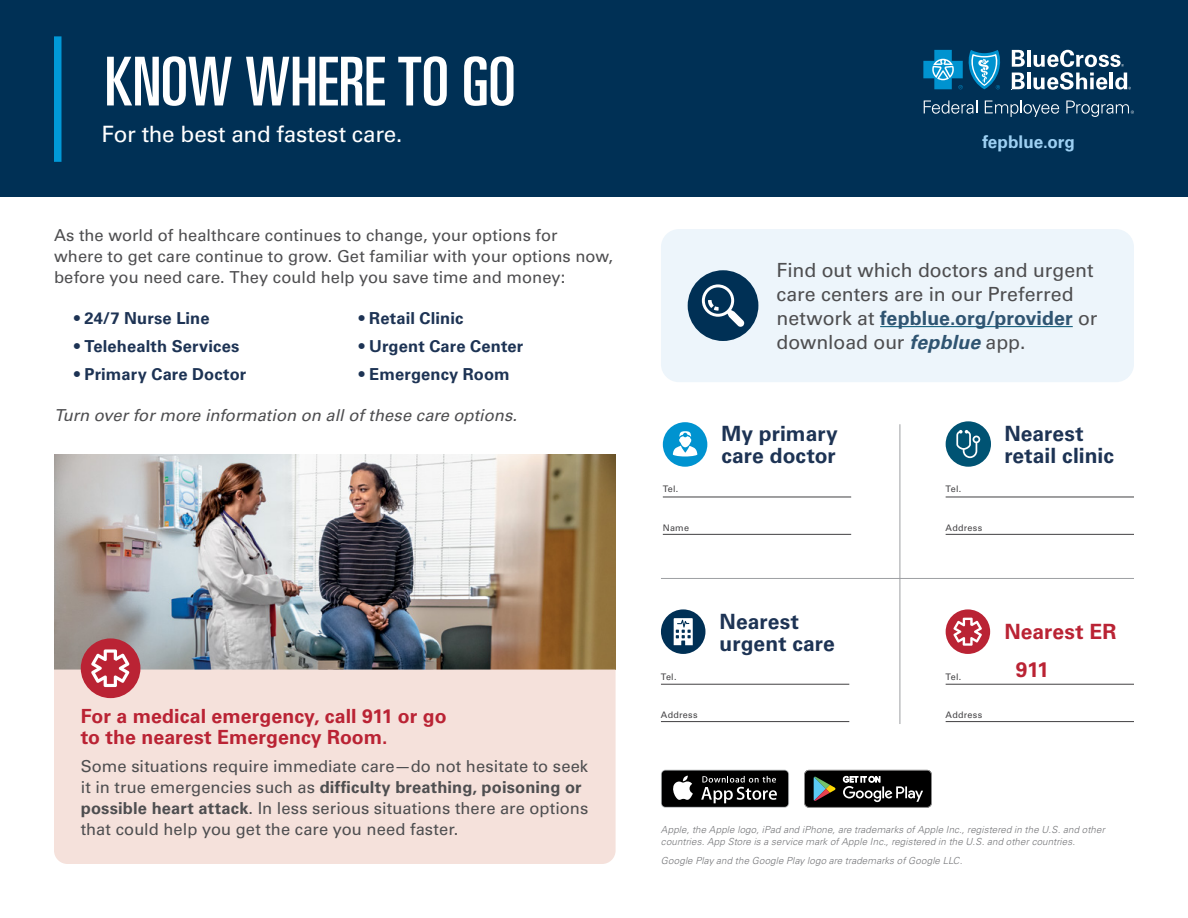
<style>
.page{position:relative;width:1188px;height:918px;background:#fff}
.page>*{position:absolute;margin:0;border:0;box-sizing:border-box;transform-origin:0 0}
.t1{font:ultra-condensed 67.5px "Univers LT Std";letter-spacing:-.01em;color:#fff}
.t2{font:22.5px "Univers LT Std";letter-spacing:-.01em;color:#fff}
.t3{font:700 21px/22.5px "Univers LT Std";letter-spacing:.005em;color:#1d3354}
.t4{font:700 21px/37.8px "Univers LT Std";letter-spacing:.005em;color:#ba2334}
.t5{font:19.5px/24px "Univers LT Std";color:#4e4e50}
.t6{font:700 19.5px/21px "Univers LT Std";color:#ba2334}
.t7{font:700 17.4px "Univers LT Std";color:#9dd0f3}
.t8{font:16.5px/21px "Univers LT Std";color:#4e4e50}
.t9{font:700 16.5px "Univers LT Std";letter-spacing:.01em;color:#1d3354}
.t10{font:italic 16.5px "Univers LT Std";color:#4e4e50}
.t11{font:italic 300 9.75px/12px "Univers LT Std";letter-spacing:.015em;color:#747578}
.t12{font:9px "Univers LT Std";letter-spacing:.03em;color:#434244}
.s1{color:#434244}
.s2{font-weight:700}
.s3{font-weight:700;color:#2f5471}
.s4{font-weight:700;font-style:italic;color:#2f5471}
</style>
<div class="page">
<div style="left:0;top:0;width:1188px;height:197px;background:#003055"></div>
<div style="left:54px;top:36px;width:8px;height:126px;background:#0099d8"></div>
<hr style="left:946px;top:721px;width:188px;height:1px;background:#414042">
<hr style="left:661px;top:721px;width:188px;height:1px;background:#414042">
<hr style="left:946px;top:534px;width:188px;height:1px;background:#414042">
<hr style="left:663px;top:534px;width:188px;height:1px;background:#414042">
<hr style="left:900px;top:424px;width:1px;height:300px;background:#9d9fa2">
<hr style="left:661px;top:578px;width:473px;height:1px;background:#9d9fa2">
<hr style="left:946px;top:684px;width:188px;height:1px;background:#414042">
<hr style="left:661px;top:684px;width:188px;height:1px;background:#414042">
<hr style="left:946px;top:497px;width:188px;height:1px;background:#414042">
<hr style="left:663px;top:497px;width:188px;height:1px;background:#414042">
<img style="left:54px;top:455px;width:562px;height:215px">
<div style="left:54px;top:670px;width:562px;height:194px;background:#f5e1db"></div>
<div style="left:81px;top:638px;width:59px;height:60px;background:#ba2334;border-radius:50%"></div>
<svg style="left:91px;top:649px;width:39px;height:38px"></svg>
<div style="left:661px;top:229px;width:473px;height:153px;background:#edf5fb;border-radius:18px"></div>
<hr style="left:880px;top:326px;width:193px;height:1px;background:#005373">
<div style="left:688px;top:270px;width:70px;height:71px;background:#003055;border-radius:50%"></div>
<svg style="left:702px;top:284px;width:43px;height:43px"></svg>
<div style="left:663px;top:422px;width:44px;height:45px;background:#0093d0;border-radius:50%"></div>
<svg style="left:673px;top:431px;width:24px;height:25px"></svg>
<div style="left:946px;top:421px;width:45px;height:46px;background:#005373;border-radius:50%"></div>
<svg style="left:956px;top:430px;width:24px;height:28px"></svg>
<div style="left:661px;top:609px;width:44px;height:45px;background:#003055;border-radius:50%"></div>
<svg style="left:674px;top:618px;width:19px;height:27px"></svg>
<div style="left:946px;top:609px;width:44px;height:45px;background:#ba2334;border-radius:50%"></div>
<svg style="left:953px;top:618px;width:29px;height:28px"></svg>
<svg style="left:661px;top:770px;width:128px;height:38px"></svg>
<div style="left:662px;top:771px;width:126px;height:36px;background:#000;border-radius:4px"></div>
<svg style="left:673px;top:776px;width:20px;height:24px"></svg>
<svg style="left:701px;top:776px;width:76px;height:27px"></svg>
<svg style="left:805px;top:770px;width:126px;height:38px;background:#2c2e2c"></svg>
<svg style="left:924px;top:100px;width:53px;height:14px"></svg>
<svg style="left:985px;top:100px;width:74px;height:17px"></svg>
<svg style="left:923px;top:50px;width:77px;height:39px"></svg>
<svg style="left:1012px;top:50px;width:13px;height:17px"></svg>
<hr style="left:1027px;top:50px;width:4px;height:17px;background:#fff">
<svg style="left:1012px;top:73px;width:13px;height:16px"></svg>
<hr style="left:1027px;top:73px;width:4px;height:16px;background:#fff">
<svg style="left:1033px;top:50px;width:98px;height:40px"></svg>
<svg style="left:1066px;top:100px;width:68px;height:17px"></svg>
<h1 class="t1" style="left:105px;top:43px;width:413px">KNOW WHERE TO GO</h1>
<p class="t2" style="left:102px;top:121px;width:302px">For the best and fastest care.</p>
<p class="t8" style="left:54px;top:225px;width:561px">As the world of healthcare continues to change, your options for<br>where to get care continue to grow. Get familiar with your options now, before you need care. They could help you save time and money<span class="s1">:</span></p>
<p class="t9" style="left:74px;top:309px;width:137px">• 24/7 Nurse Line</p>
<p class="t9" style="left:359px;top:309px;width:106px">• Retail Clinic</p>
<p class="t9" style="left:74px;top:337px;width:167px">• Telehealth Services</p>
<p class="t9" style="left:359px;top:337px;width:166px">• Urgent Care Center</p>
<p class="t9" style="left:74px;top:364px;width:174px">• Primary Care Doctor</p>
<p class="t9" style="left:359px;top:364px;width:152px">• Emergency Room</p>
<p class="t10" style="left:54px;top:405px;width:465px">Turn over for more information on all of these care options.</p>
<p class="t6" style="left:81px;top:706px;width:367px">For a medical emergency, call 911 or go to the nearest Emergency Room.</p>
<p class="t8" style="left:81px;top:756px;width:509px">Some situations require immediate care—do not hesitate to seek it in true emergencies such as <span class="s2">diffculty breathing, poisoning or possible heart attack</span>. In less serious situations there are options that could help you get the care you need faster.</p>
<p class="t7" style="left:982px;top:132px;width:94px">fepblue.org</p>
<p class="t5" style="left:777px;top:258px;width:322px">Find out which doctors and urgent care centers are in our Preferred network at <span class="s3">fepblue.org/provider</span> or download our <span class="s4">fepblue</span> app.</p>
<h2 class="t3" style="left:722px;top:422px;width:118px">My primary</h2>
<h2 class="t3" style="left:1004px;top:422px;width:81px">Nearest</h2>
<h2 class="t3" style="left:722px;top:445px;width:116px">care doctor</h2>
<h2 class="t3" style="left:1004px;top:445px;width:111px">retail clinic</h2>
<p class="t12" style="left:663px;top:484px;width:17px">Tel.</p>
<p class="t12" style="left:946px;top:484px;width:17px">Tel.</p>
<p class="t12" style="left:663px;top:522px;width:28px">Name</p>
<p class="t12" style="left:946px;top:522px;width:38px">Address</p>
<h2 class="t3" style="left:720px;top:610px;width:117px">Nearest urgent care</h2>
<p class="t12" style="left:661px;top:671px;width:17px">Tel.</p>
<p class="t12" style="left:946px;top:671px;width:17px">Tel.</p>
<p class="t12" style="left:661px;top:710px;width:38px">Address</p>
<p class="t12" style="left:946px;top:710px;width:38px">Address</p>
<p class="t4" style="left:1016px;top:613px;width:102px;text-indent:-12px">Nearest ER<br>911</p>
<p class="t11" style="left:661px;top:824px;width:445px">Apple, the Apple logo, iPad and iPhone, are trademarks of Apple Inc., registered in the U.S. and other countries. App Store is a service mark of Apple Inc., registered in the U.S. and other countries.</p>
<p class="t11" style="left:661px;top:855px;width:303px">Google Play and the Google Play logo are trademarks of Google LLC.</p>
</div>
